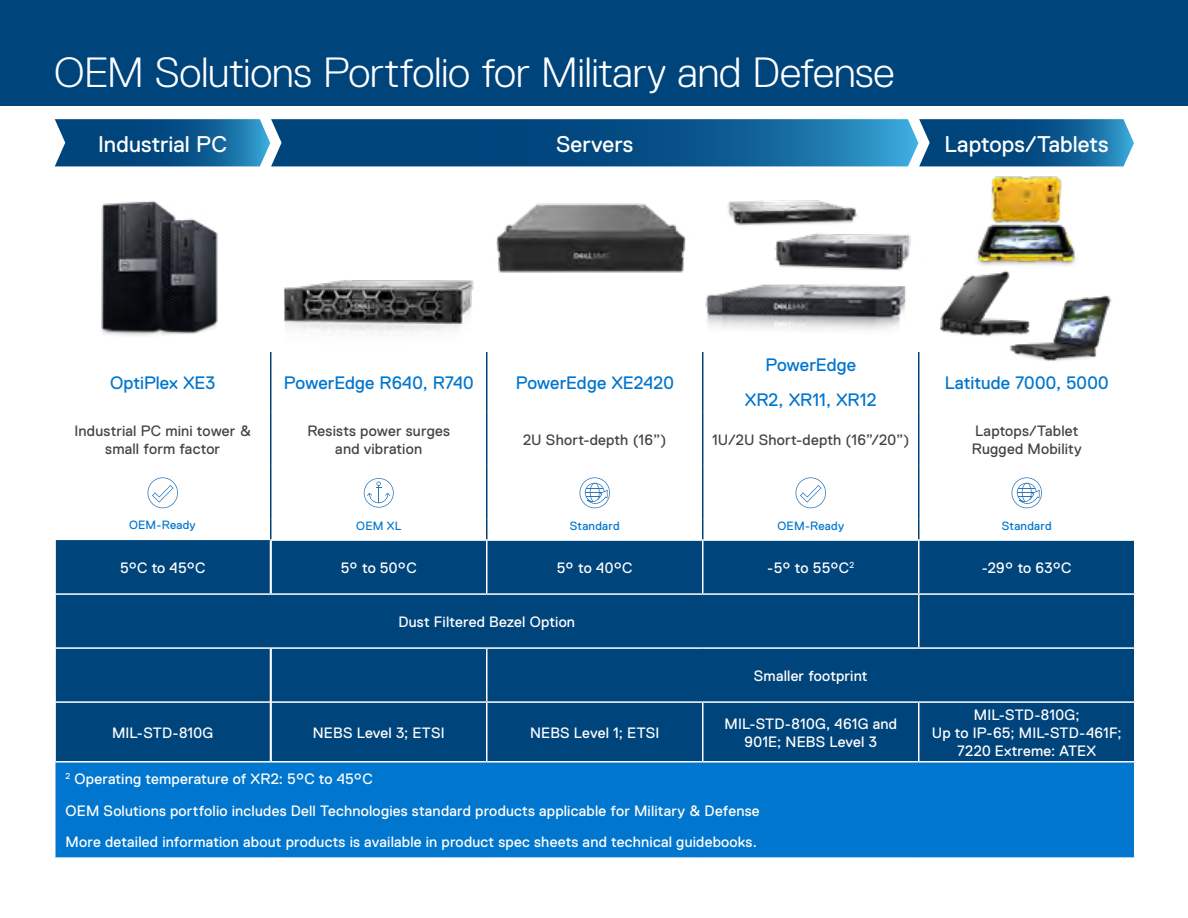
<style>
.page{position:relative;width:1188px;height:918px;background:#fff}
.page>*{position:absolute;margin:0;border:0;box-sizing:border-box;transform-origin:0 0}
.t1{font:300 42.15px "Dell Replica";letter-spacing:-.01em;color:#fff}
.t2{font:22.65px "Replica Std";letter-spacing:.005em;color:#fff}
.t3{font:18px/34.5px "Dell Replica";color:#0076ce;text-align:center}
.t4{font:15px/18px "Dell Replica";letter-spacing:.015em;color:#fff;text-align:center}
.t5{font:15px/18px "Dell Replica";letter-spacing:.015em;color:#444;text-align:center}
.t6{font:12px "Dell Replica";letter-spacing:.02em;color:#0076ce}
</style>
<div class="page">
<div style="left:0;top:0;width:1188px;height:106px;background:#00447c"></div>
<svg style="left:55px;top:119px;width:1079px;height:47px;background:#135c91"></svg>
<img style="left:705px;top:284px;width:201px;height:46px">
<img style="left:727px;top:200px;width:129px;height:26px">
<img style="left:764px;top:213px;width:147px;height:74px">
<div style="left:56px;top:540px;width:1078px;height:221px;background:#00447c"></div>
<div style="left:55px;top:762px;width:1080px;height:96px;background:#0076ce"></div>
<hr style="left:270px;top:539px;width:217px;height:2px;background:#fff">
<hr style="left:487px;top:539px;width:216px;height:2px;background:#fff">
<hr style="left:486px;top:541px;width:2px;height:52px;background:#fff">
<hr style="left:703px;top:539px;width:216px;height:2px;background:#fff">
<hr style="left:702px;top:541px;width:2px;height:52px;background:#fff">
<hr style="left:919px;top:539px;width:217px;height:2px;background:#fff">
<hr style="left:918px;top:541px;width:2px;height:52px;background:#fff">
<hr style="left:56px;top:593px;width:215px;height:2px;background:#fff">
<hr style="left:271px;top:593px;width:216px;height:2px;background:#fff">
<hr style="left:487px;top:593px;width:216px;height:2px;background:#fff">
<hr style="left:703px;top:593px;width:216px;height:2px;background:#fff">
<hr style="left:919px;top:593px;width:217px;height:2px;background:#fff">
<hr style="left:918px;top:595px;width:2px;height:52px;background:#fff">
<hr style="left:56px;top:647px;width:215px;height:2px;background:#fff">
<hr style="left:271px;top:647px;width:216px;height:2px;background:#fff">
<hr style="left:487px;top:647px;width:216px;height:2px;background:#fff">
<hr style="left:486px;top:649px;width:2px;height:52px;background:#fff">
<hr style="left:703px;top:647px;width:216px;height:2px;background:#fff">
<hr style="left:919px;top:647px;width:217px;height:2px;background:#fff">
<hr style="left:56px;top:701px;width:214px;height:2px;background:#fff">
<hr style="left:272px;top:701px;width:215px;height:2px;background:#fff">
<hr style="left:487px;top:701px;width:216px;height:2px;background:#fff">
<hr style="left:486px;top:703px;width:2px;height:58px;background:#fff">
<hr style="left:703px;top:701px;width:216px;height:2px;background:#fff">
<hr style="left:702px;top:703px;width:2px;height:58px;background:#fff">
<hr style="left:919px;top:701px;width:217px;height:2px;background:#fff">
<hr style="left:918px;top:703px;width:2px;height:58px;background:#fff">
<hr style="left:54px;top:761px;width:217px;height:2px;background:#fff">
<hr style="left:54px;top:763px;width:2px;height:94px;background:#fff">
<hr style="left:271px;top:761px;width:216px;height:2px;background:#fff">
<hr style="left:487px;top:761px;width:216px;height:2px;background:#fff">
<hr style="left:703px;top:761px;width:216px;height:2px;background:#fff">
<hr style="left:919px;top:761px;width:217px;height:2px;background:#fff">
<hr style="left:1134px;top:763px;width:2px;height:94px;background:#fff">
<hr style="left:54px;top:857px;width:217px;height:2px;background:#fff">
<hr style="left:271px;top:857px;width:216px;height:2px;background:#fff">
<hr style="left:487px;top:857px;width:216px;height:2px;background:#fff">
<hr style="left:703px;top:857px;width:216px;height:2px;background:#fff">
<hr style="left:919px;top:857px;width:217px;height:2px;background:#fff">
<hr style="left:270px;top:541px;width:1px;height:52px;background:#fff">
<hr style="left:271px;top:541px;width:1px;height:52px;background:#fff">
<hr style="left:270px;top:649px;width:1px;height:53px;background:#fff">
<hr style="left:271px;top:649px;width:1px;height:53px;background:#fff">
<hr style="left:270px;top:702px;width:1px;height:59px;background:#fff">
<hr style="left:271px;top:702px;width:1px;height:59px;background:#fff">
<hr style="left:270px;top:352px;width:2px;height:60px;background:#00447c">
<hr style="left:486px;top:352px;width:2px;height:60px;background:#00447c">
<hr style="left:702px;top:352px;width:2px;height:60px;background:#00447c">
<hr style="left:918px;top:352px;width:2px;height:60px;background:#00447c">
<hr style="left:270px;top:412px;width:2px;height:54px;background:#00447c">
<hr style="left:486px;top:412px;width:2px;height:54px;background:#00447c">
<hr style="left:702px;top:412px;width:2px;height:54px;background:#00447c">
<hr style="left:918px;top:412px;width:2px;height:54px;background:#00447c">
<hr style="left:702px;top:466px;width:2px;height:54px;background:#00447c">
<hr style="left:918px;top:466px;width:2px;height:54px;background:#00447c">
<svg style="left:702px;top:520px;width:2px;height:19px"></svg>
<svg style="left:918px;top:520px;width:2px;height:19px"></svg>
<svg style="left:147px;top:466px;width:341px;height:73px"></svg>
<svg style="left:580px;top:477px;width:30px;height:31px"></svg>
<svg style="left:796px;top:477px;width:30px;height:31px"></svg>
<svg style="left:1012px;top:477px;width:30px;height:31px"></svg>
<img style="left:101px;top:200px;width:117px;height:136px">
<img style="left:270px;top:280px;width:218px;height:85px">
<img style="left:480px;top:203px;width:206px;height:92px">
<img style="left:968px;top:164px;width:117px;height:102px">
<img style="left:939px;top:260px;width:98px;height:76px">
<img style="left:1002px;top:276px;width:110px;height:85px">
<h1 class="t1" style="left:54px;top:49px;width:842px">OEM Solutions Portfolio for Military and Defense</h1>
<h2 class="t2" style="left:98px;top:131px;width:130px">Industrial PC</h2>
<h2 class="t2" style="left:556px;top:131px;width:79px">Servers</h2>
<h2 class="t2" style="left:945px;top:131px;width:166px">Laptops/Tablets</h2>
<p class="t3" style="left:110px;top:365px;width:107px">OptiPlex XE3</p>
<p class="t3" style="left:284px;top:365px;width:191px">PowerEdge R640, R740</p>
<p class="t3" style="left:516px;top:365px;width:160px">PowerEdge XE2420</p>
<p class="t3" style="left:745px;top:348px;width:133px">PowerEdge<br>XR2, XR11, XR12</p>
<p class="t3" style="left:945px;top:365px;width:166px">Latitude 7000, 5000</p>
<p class="t5" style="left:75px;top:422px;width:178px">Industrial PC mini tower &amp; small form factor</p>
<p class="t5" style="left:307px;top:422px;width:144px">Resists power surges and vibration</p>
<p class="t5" style="left:523px;top:431px;width:145px">2U Short-depth (16”)</p>
<p class="t5" style="left:712px;top:431px;width:199px">1U/2U Short-depth (16”/20”)</p>
<p class="t5" style="left:972px;top:422px;width:111px;text-align:left">Laptops/Tablet<br>Rugged Mobility</p>
<p class="t6" style="left:129px;top:518px;width:68px">OEM-Ready</p>
<p class="t6" style="left:356px;top:519px;width:47px">OEM XL</p>
<p class="t6" style="left:570px;top:519px;width:51px">Standard</p>
<p class="t6" style="left:777px;top:519px;width:68px">OEM-Ready</p>
<p class="t6" style="left:1002px;top:519px;width:51px">Standard</p>
<p class="t4" style="left:120px;top:559px;width:87px">5°C to 45°C</p>
<p class="t4" style="left:341px;top:559px;width:77px">5° to 50°C</p>
<p class="t4" style="left:557px;top:559px;width:77px">5° to 40°C</p>
<p class="t4" style="left:767px;top:559px;width:88px">-5° to 55°C<sup>2</sup></p>
<p class="t4" style="left:982px;top:559px;width:91px">-29° to 63°C</p>
<p class="t4" style="left:398px;top:613px;width:178px">Dust Filtered Bezel Option</p>
<p class="t4" style="left:754px;top:667px;width:115px">Smaller footprint</p>
<p class="t4" style="left:112px;top:724px;width:103px">MIL-STD-810G</p>
<p class="t4" style="left:313px;top:724px;width:133px">NEBS Level 3; ETSI</p>
<p class="t4" style="left:530px;top:724px;width:131px">NEBS Level 1; ETSI</p>
<p class="t4" style="left:724px;top:715px;width:174px">MIL-STD-810G, 461G and<br>901E; NEBS Level 3</p>
<p class="t4" style="left:932px;top:706px;width:191px">MIL-STD-810G;<br>Up to IP-65; MIL-STD-461F;<br>7220 Extreme: ATEX</p>
<p class="t4" style="left:66px;top:763px;width:696px;line-height:31.5px;text-align:left"><sup>2</sup> Operating temperature of XR2: 5°C to 45°C<br>OEM Solutions portfolio includes Dell Technologies standard products applicable for Military &amp; Defense<br>More detailed information about products is available in product spec sheets and technical guidebooks.</p>
</div>
